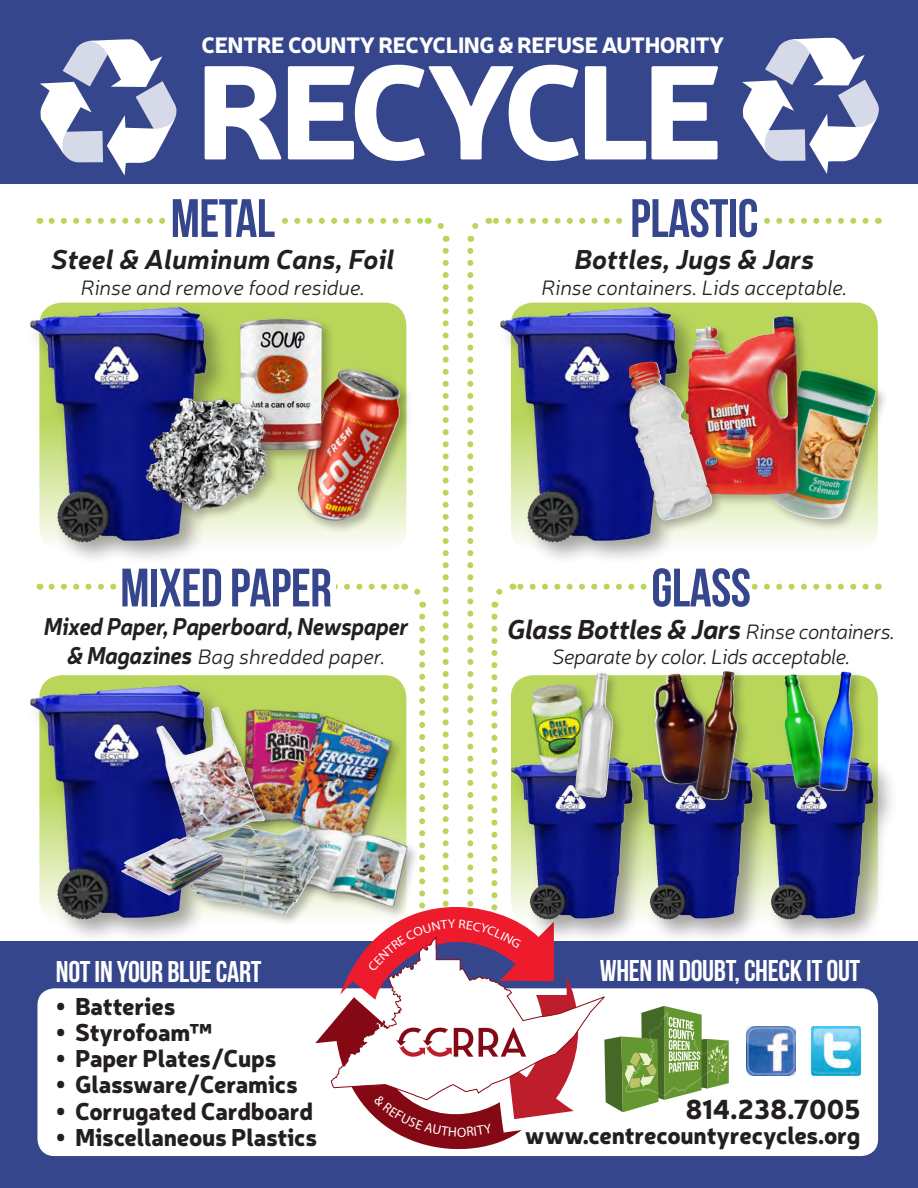
<style>
.page{position:relative;width:918px;height:1188px;background:#fff}
.page>*{position:absolute;margin:0;border:0;box-sizing:border-box;transform-origin:0 0}
.t1{font:900 131.55px "Neris";letter-spacing:-.07em;color:#fff}
.t2{font:700 54px "Bebas Neue";letter-spacing:-.01em;color:#36468c}
.t3{font:700 30px "Bebas Neue";letter-spacing:-.01em;color:#fff}
.t4{font:italic 700 27px "Neris";letter-spacing:-.005em;color:#231f20}
.t5{font:900 27px "Neris";color:#231f20}
.t6{font:900 24px "Neris";letter-spacing:-.01em;color:#231f20}
.t7{font:italic 700 24px "Neris";letter-spacing:-.02em;color:#231f20;scale:.93 1}
.t8{font:900 21.9px "Neris";letter-spacing:-.025em;color:#fff}
.t9{font:italic 300 21px "Neris";letter-spacing:-.01em;color:#231f20}
.s1{font-weight:700;font-size:24px}
.s2{font-weight:300;font-size:21px}
</style>
<div class="page">
<img style="left:30px;top:308px;width:22px;height:234px">
<svg style="left:52px;top:218px;width:370px;height:6px"></svg>
<svg style="left:428px;top:217px;width:22px;height:25px"></svg>
<div style="left:165px;top:192px;width:112px;height:55px;background:#fff"></div>
<img style="left:30px;top:685px;width:22px;height:232px">
<div style="left:0;top:0;width:918px;height:184px;background:#36468c"></div>
<svg style="left:742px;top:38px;width:137px;height:136px"></svg>
<svg style="left:40px;top:39px;width:137px;height:137px"></svg>
<svg style="left:467px;top:217px;width:399px;height:25px"></svg>
<div style="left:0;top:941px;width:918px;height:247px;background:#36468c"></div>
<div style="left:37px;top:988px;width:841px;height:168px;background:#fff;border-radius:17px"></div>
<div style="left:625px;top:198px;width:138px;height:54px;background:#fff"></div>
<div style="left:747px;top:753px;width:150px;height:190px;background:#231f20;opacity:.39"></div>
<div style="left:767px;top:367px;width:120px;height:165px;background:#231f20;opacity:.31"></div>
<img style="left:866px;top:371px;width:10px;height:149px">
<img style="left:52px;top:251px;width:814px;height:898px">
<p class="t8" style="left:201px;top:29px;width:525px">CENTRE COUNTY RECYCLING &amp; REFUSE AUTHORITY</p>
<p class="t1" style="left:196px;top:15px;width:529px">RECYCLE</p>
<p class="t2" style="left:171px;top:189px;width:106px">METAL</p>
<p class="t4" style="left:51px;top:240px;width:345px">Steel &amp; Aluminum Cans, Foil</p>
<p class="t9" style="left:81px;top:274px;width:286px">Rinse and remove food residue.</p>
<p class="t2" style="left:630px;top:189px;width:130px">PLASTIC</p>
<p class="t4" style="left:574px;top:240px;width:242px">Bottles, Jugs &amp; Jars</p>
<p class="t9" style="left:541px;top:274px;width:307px">Rinse containers. Lids acceptable.</p>
<p class="t2" style="left:120px;top:558px;width:213px">MIXED PAPER</p>
<p class="t7" style="left:44px;top:610px;width:394px">Mixed Paper, Paperboard, Newspaper</p>
<p class="t9" style="left:67px;top:643px;width:320px"><span class="s1">&amp; Magazines</span> Bag shredded paper.</p>
<p class="t2" style="left:651px;top:558px;width:101px">GLASS</p>
<p class="t4" style="left:507px;top:610px;width:389px">Glass Bottles &amp; Jars <span class="s2">Rinse containers.</span></p>
<p class="t9" style="left:552px;top:643px;width:300px">Separate by color. Lids acceptable.</p>
<p class="t3" style="left:56px;top:956px;width:207px">NOT IN YOUR BLUE CART</p>
<p class="t3" style="left:600px;top:954px;width:262px">WHEN IN DOUBT, CHECK IT OUT</p>
<p class="t6" style="left:56px;top:988px;width:121px">• Batteries</p>
<p class="t6" style="left:56px;top:1014px;width:158px">• Styrofoam™</p>
<p class="t6" style="left:56px;top:1041px;width:222px">• Paper Plates/Cups</p>
<p class="t6" style="left:56px;top:1067px;width:244px">• Glassware/Ceramics</p>
<p class="t6" style="left:56px;top:1093px;width:259px">• Corrugated Cardboard</p>
<p class="t6" style="left:56px;top:1119px;width:263px">• Miscellaneous Plastics</p>
<p class="t5" style="left:685px;top:1089px;width:177px">814.238.7005</p>
<p class="t6" style="left:525px;top:1118px;width:337px">www.centrecountyrecycles.org</p>
</div>
